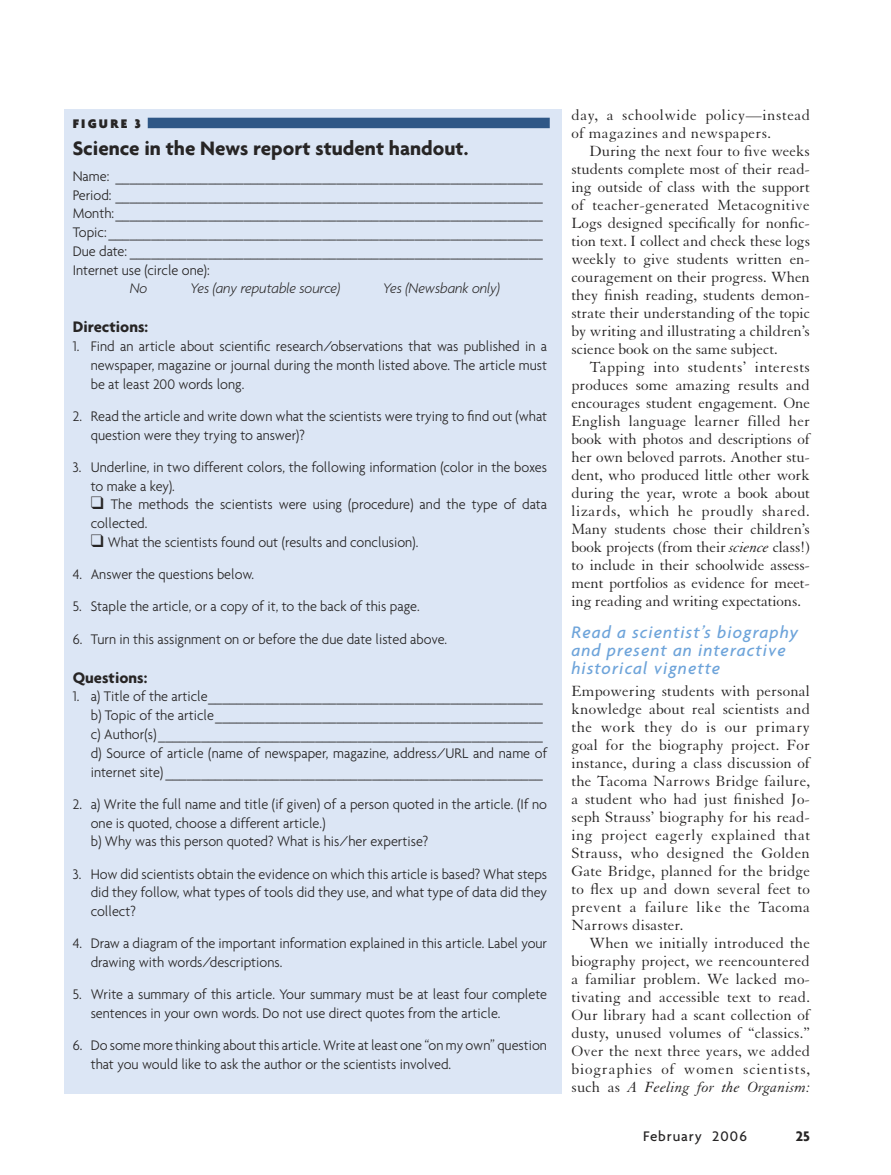
<style>
.page{position:relative;width:891px;height:1175px;background:#fff}
.page>*{position:absolute;margin:0;border:0;box-sizing:border-box;transform-origin:0 0}
.fig_title{font:700 21px "Agenda";color:#272525}
.sub_2{font:italic 500 18px/18px "Agenda";letter-spacing:.055em;color:#6ea4da}
.fig_label{font:700 16.5px "Agenda";color:#272525}
.body{font:16.05px/18px "Granjon";color:#272525;text-align:justify}
.body_1{font:16.05px/18px "Granjon";letter-spacing:.025em;color:#272525}
.fig_text{font:300 15px/18.8px "Agenda";color:#272525;scale:.95 1}
.fig_text-2{font:italic 300 15px "Agenda";color:#272525;scale:.95 1}
.t1{font:500 15px "Agenda";letter-spacing:.055em;color:#272525}
.t2{font:700 15px "Agenda";color:#272525}
.fig{font:900 13.5px "Agenda";letter-spacing:.165em;color:#272525}
.s1{font-style:italic}
</style>
<div class="page">
<div style="left:64px;top:110px;width:498px;height:984px;background:#dce6f5"></div>
<div style="left:148px;top:118px;width:402px;height:10px;background:#2f5786"></div>
<p class="fig" style="left:73px;top:115px;width:70px">FIGURE 3</p>
<p class="fig_title" style="left:73px;top:135px;width:397px">Science in the News report student handout.</p>
<p class="fig_text" style="left:73px;top:166px;width:496px;text-align:justify">Name: ____________________________________________________________ Period: ____________________________________________________________ Month: ____________________________________________________________ Topic: _____________________________________________________________ Due date: __________________________________________________________ Internet use (circle one):</p>
<p class="fig_text-2" style="left:130px;top:280px;width:20px">No</p>
<p class="fig_text-2" style="left:190px;top:280px;width:159px">Yes (any reputable source)</p>
<p class="fig_text-2" style="left:383px;top:280px;width:125px">Yes (Newsbank only)</p>
<p class="fig_label" style="left:73px;top:317px;width:77px">Directions:</p>
<p class="fig_text" style="left:91px;top:337px;width:482px;text-align:justify;text-indent:-18px">1. Find an article about scientific research/observations that was published in a newspaper, magazine or journal during the month listed above. The article must be at least 200 words long.</p>
<p class="fig_text" style="left:91px;top:406px;width:482px;text-indent:-18px">2. Read the article and write down what the scientists were trying to find out (what question were they trying to answer)?</p>
<p class="fig_text" style="left:91px;top:457px;width:482px;text-indent:-18px">3. Underline, in two different colors, the following information (color in the boxes to make a key).</p>
<p class="fig_text" style="left:91px;top:495px;width:482px">❑ The methods the scientists were using (procedure) and the type of data collected.</p>
<p class="fig_text" style="left:91px;top:532px;width:346px">❑ What the scientists found out (results and conclusion).</p>
<p class="fig_text" style="left:73px;top:565px;width:192px">4. Answer the questions below.</p>
<p class="fig_text" style="left:73px;top:597px;width:367px">5. Staple the article, or a copy of it, to the back of this page.</p>
<p class="fig_text" style="left:73px;top:629px;width:396px">6. Turn in this assignment on or before the due date listed above.</p>
<p class="fig_label" style="left:73px;top:667px;width:76px">Questions:</p>
<p class="fig_text" style="left:91px;top:687px;width:482px;text-indent:-18px">1. a) Title of the article _______________________________________________ b) Topic of the article ______________________________________________ c) Author(s) ______________________________________________________ d) Source of article (name of newspaper, magazine, address/URL and name of internet site) _____________________________________________________</p>
<p class="fig_text" style="left:91px;top:794px;width:482px;text-indent:-18px">2. a) Write the full name and title (if given) of a person quoted in the article. (If no one is quoted, choose a different article.)</p>
<p class="fig_text" style="left:91px;top:832px;width:357px">b) Why was this person quoted? What is his/her expertise?</p>
<p class="fig_text" style="left:91px;top:864px;width:482px;text-align:justify;text-indent:-18px">3. How did scientists obtain the evidence on which this article is based? What steps did they follow, what types of tools did they use, and what type of data did they collect?</p>
<p class="fig_text" style="left:91px;top:934px;width:482px;text-indent:-18px">4. Draw a diagram of the important information explained in this article. Label your drawing with words/descriptions.</p>
<p class="fig_text" style="left:91px;top:985px;width:482px;text-indent:-18px">5. Write a summary of this article. Your summary must be at least four complete sentences in your own words. Do not use direct quotes from the article.</p>
<p class="fig_text" style="left:91px;top:1036px;width:482px;text-indent:-18px">6. Do some more thinking about this article. Write at least one “on my own” question that you would like to ask the author or the scientists involved.</p>
<p class="body_1" style="left:572px;top:106px;width:240px">day, a schoolwide policy—instead of magazines and newspapers.</p>
<p class="body" style="left:572px;top:142px;width:240px;text-indent:18px">During the next four to five weeks students complete most of their read&shy;ing outside of class with the support of teacher-generated Metacognitive Logs designed specifically for nonfic&shy;tion text. I collect and check these logs weekly to give students written en&shy;couragement on their progress. When they finish reading, students demon&shy;strate their understanding of the topic by writing and illustrating a children’s science book on the same subject.</p>
<p class="body" style="left:572px;top:358px;width:240px;text-indent:18px">Tapping into students’ interests produces some amazing results and encourages student engagement. One English language learner filled her book with photos and descriptions of her own beloved parrots. Another stu&shy;dent, who produced little other work during the year, wrote a book about lizards, which he proudly shared.<br>Many students chose their children’s book projects (from their <span class="s1">science</span> class!) to include in their schoolwide assess&shy;ment portfolios as evidence for meet&shy;ing reading and writing expectations.</p>
<p class="sub_2" style="left:572px;top:622px;width:228px">Read a scientist’s biography and present an interactive historical vignette</p>
<p class="body_1" style="left:572px;top:682px;width:240px;text-align:justify">Empowering students with personal knowledge about real scientists and the work they do is our primary goal for the biography project. For instance, during a class discussion of the Tacoma Narrows Bridge failure, a student who had just finished Jo&shy;seph Strauss’ biography for his read&shy;ing project eagerly explained that Strauss, who designed the Golden Gate Bridge, planned for the bridge to flex up and down several feet to prevent a failure like the Tacoma Narrows disaster.</p>
<p class="body" style="left:572px;top:934px;width:240px;text-indent:18px">When we initially introduced the biography project, we reencountered a familiar problem. We lacked mo&shy;tivating and accessible text to read.<br>Our library had a scant collection of dusty, unused volumes of “classics.” Over the next three years, we added biographies of women scientists, such as <span class="s1">A Feeling for the Organism:</span></p>
<p class="t1" style="left:643px;top:1126px;width:105px">February 2006</p>
<p class="t2" style="left:796px;top:1126px;width:16px">25</p>
</div>
